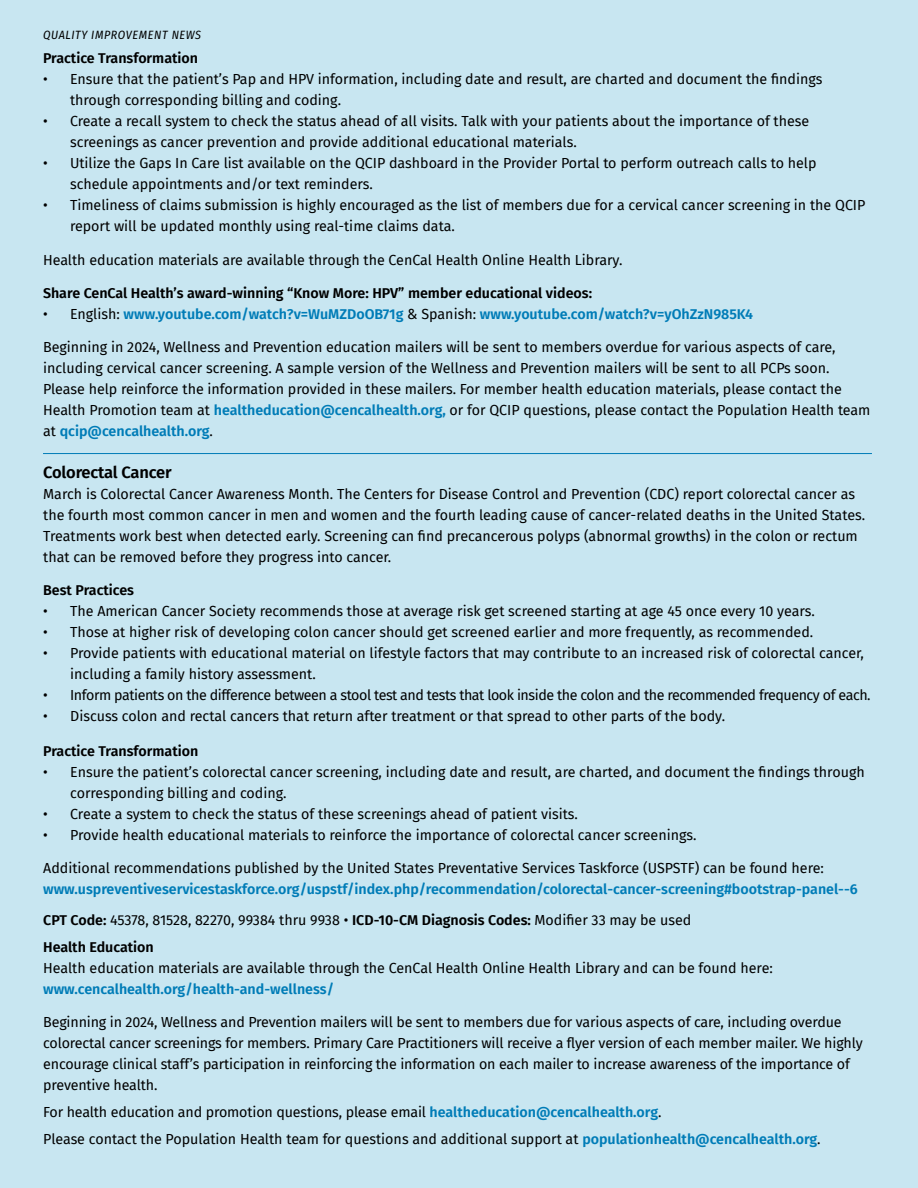
<style>
.page{position:relative;width:918px;height:1188px;background:#c8e6f1}
.page>*{position:absolute;margin:0;border:0;box-sizing:border-box;transform-origin:0 0}
.t1{font:600 16.5px "Fira Sans";letter-spacing:-.015em;color:#000}
.t2{font:14.25px/21px "Fira Sans";color:#000}
.t3{font:600 14.25px/30.8px "Fira Sans";color:#007cb7}
.t4{font:600 14.25px "Fira Sans";color:#000}
.t5{font:14.25px "Fira Sans";letter-spacing:-.03em;color:#000}
.t6{font:italic 12px "Fira Sans Condensed";letter-spacing:.05em;color:#000}
.s1{font-weight:400;color:#000}
.s2{font-weight:600;color:#007cb7}
.s3{color:#000}
</style>
<div class="page">
<hr style="left:43px;top:453px;width:829px;height:1px;background:#007cb7">
<p class="t6" style="left:43px;top:26px;width:159px">QUALITY IMPROVEMENT NEWS</p>
<p class="t4" style="left:43px;top:46px;width:157px">Practice Transformation</p>
<p class="t2" style="left:70px;top:68px;width:754px;text-indent:-27px">• Ensure that the patient’s Pap and HPV information, including date and result, are charted and document the findings through corresponding billing and coding.</p>
<p class="t2" style="left:70px;top:110px;width:741px;text-indent:-27px">• Create a recall system to check the status ahead of all visits. Talk with your patients about the importance of these screenings as cancer prevention and provide additional educational materials.</p>
<p class="t2" style="left:70px;top:152px;width:748px;text-indent:-27px">• Utilize the Gaps In Care list available on the QCIP dashboard in the Provider Portal to perform outreach calls to help schedule appointments and/or text reminders.</p>
<p class="t2" style="left:70px;top:194px;width:797px;text-indent:-27px">• Timeliness of claims submission is highly encouraged as the list of members due for a cervical cancer screening in the QCIP report will be updated monthly using real-time claims data.</p>
<p class="t2" style="left:43px;top:249px;width:581px">Health education materials are available through the CenCal Health Online Health Library.</p>
<p class="t4" style="left:43px;top:281px;width:551px">Share CenCal Health’s award-winning “Know More: HPV” member educational videos:</p>
<p class="t3" style="left:43px;top:298px;width:712px"><span class="s1">• English:</span> www.youtube.com/watch?v=WuMZDoOB71g <span class="s1">&amp; Spanish:</span> www.youtube.com/watch?v=yOhZzN985K4</p>
<p class="t2" style="left:43px;top:336px;width:829px">Beginning in 2024, Wellness and Prevention education mailers will be sent to members overdue for various aspects of care, including cervical cancer screening. A sample version of the Wellness and Prevention mailers will be sent to all PCPs soon.<br>Please help reinforce the information provided in these mailers. For member health education materials, please contact the Health Promotion team at <span class="s2">healtheducation@cencalhealth.org,</span> or for QCIP questions, please contact the Population Health team at <span class="s2">qcip@cencalhealth.org</span>.</p>
<p class="t1" style="left:43px;top:459px;width:130px">Colorectal Cancer</p>
<p class="t2" style="left:43px;top:483px;width:823px">March is Colorectal Cancer Awareness Month. The Centers for Disease Control and Prevention (CDC) report colorectal cancer as the fourth most common cancer in men and women and the fourth leading cause of cancer-related deaths in the United States.<br>Treatments work best when detected early. Screening can find precancerous polyps (abnormal growths) in the colon or rectum that can be removed before they progress into cancer.</p>
<p class="t4" style="left:43px;top:579px;width:92px">Best Practices</p>
<p class="t2" style="left:43px;top:601px;width:773px">• The American Cancer Society recommends those at average risk get screened starting at age 45 once every 10 years.</p>
<p class="t2" style="left:43px;top:622px;width:772px">• Those at higher risk of developing colon cancer should get screened earlier and more frequently, as recommended.</p>
<p class="t2" style="left:70px;top:643px;width:795px;text-indent:-27px">• Provide patients with educational material on lifestyle factors that may contribute to an increased risk of colorectal cancer, including a family history assessment.</p>
<p class="t5" style="left:43px;top:685px;width:829px">• Inform patients on the difference between a stool test and tests that look inside the colon and the recommended frequency of each.</p>
<p class="t2" style="left:43px;top:706px;width:683px">• Discuss colon and rectal cancers that return after treatment or that spread to other parts of the body.</p>
<p class="t4" style="left:43px;top:739px;width:157px">Practice Transformation</p>
<p class="t2" style="left:70px;top:761px;width:796px;text-indent:-27px">• Ensure the patient’s colorectal cancer screening, including date and result, are charted, and document the findings through corresponding billing and coding.</p>
<p class="t2" style="left:43px;top:803px;width:536px">• Create a system to check the status of these screenings ahead of patient visits.</p>
<p class="t2" style="left:43px;top:824px;width:655px">• Provide health educational materials to reinforce the importance of colorectal cancer screenings.</p>
<p class="t2" style="left:43px;top:857px;width:782px">Additional recommendations published by the United States Preventative Services Taskforce (USPSTF) can be found here:</p>
<p class="t3" style="left:43px;top:873px;width:816px">www.uspreventiveservicestaskforce.org/uspstf/index.php/recommendation/colorectal-cancer-screening#bootstrap-panel--6<br><span class="s3">CPT Code:</span> <span class="s1">45378, 81528, 82270, 99384 thru 9938 •</span> <span class="s3">ICD-10-CM Diagnosis Codes:</span> <span class="s1">Modifier 33 may be used</span></p>
<p class="t4" style="left:43px;top:936px;width:112px">Health Education</p>
<p class="t2" style="left:43px;top:958px;width:731px">Health education materials are available through the CenCal Health Online Health Library and can be found here:</p>
<p class="t3" style="left:43px;top:973px;width:292px">www.cencalhealth.org/health-and-wellness/</p>
<p class="t2" style="left:43px;top:1012px;width:821px">Beginning in 2024, Wellness and Prevention mailers will be sent to members due for various aspects of care, including overdue colorectal cancer screenings for members. Primary Care Practitioners will receive a flyer version of each member mailer. We highly encourage clinical staff’s participation in reinforcing the information on each mailer to increase awareness of the importance of preventive health.</p>
<p class="t2" style="left:43px;top:1099px;width:779px;line-height:27px">For health education and promotion questions, please email <span class="s2">healtheducation@cencalhealth.org</span>.<br>Please contact the Population Health team for questions and additional support at <span class="s2">populationhealth@cencalhealth.org</span>.</p>
</div>
